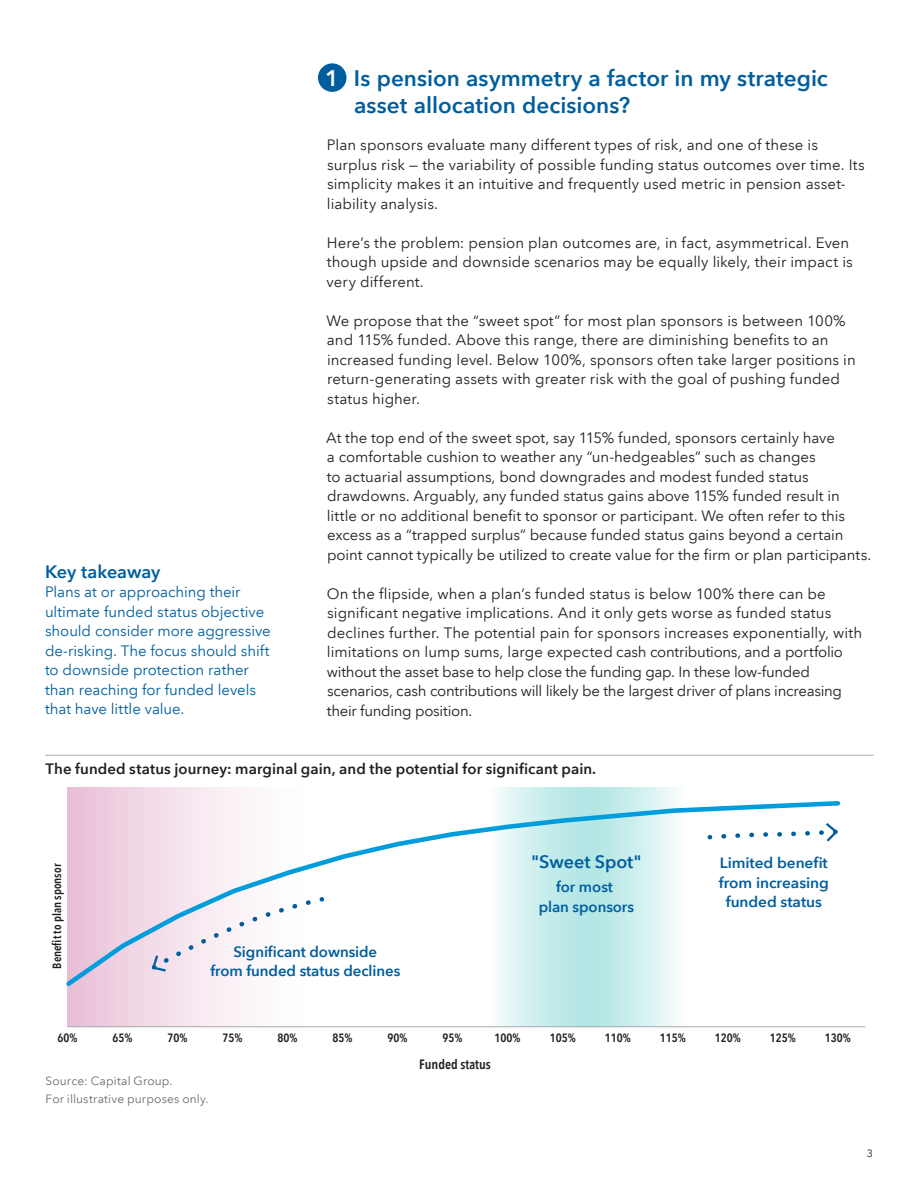
<style>
.page{position:relative;width:918px;height:1188px;background:#fff}
.page>*{position:absolute;margin:0;border:0;box-sizing:border-box;transform-origin:0 0}
.Sapphire_Header-Span{font:600 22.5px/27px "Avenir Next LT Com";color:#005e9e}
.Body_Black{font:600 18px "Avenir Next LT Com";letter-spacing:-.005em;color:#005e9e}
.Body_Black-2{font:15px/19.5px "Avenir Next LT Com";color:#231f20}
.Body_Black-3{font:15px/19.5px "Avenir Next LT Com";letter-spacing:-.005em;color:#005e9e}
.t1{font:600 15px/19.5px "Avenir Next LT Com";letter-spacing:-.005em;color:#005e9e;text-align:center}
.Graphic_Headline{font:600 15px "Avenir Next LT Com";letter-spacing:.005em;color:#231f20}
.t2{font:600 condensed 13.5px "Avenir Next LT Com";color:#231f20}
.t3{font:600 condensed 12px "Avenir Next LT Com";color:#231f20}
.Footnotes_70____8_10{font:12px "Avenir Next LT Com";letter-spacing:.01em;color:#6c6d70}
.t4{font:10.5px "Avenir Next LT Com";color:#231f20}
.s1{color:#fff}
</style>
<div class="page">
<div style="left:318px;top:63px;width:28px;height:29px;background:#005e9e;border-radius:50%"></div>
<hr style="left:46px;top:755px;width:828px;height:1px;background:#a8a9ad">
<div style="left:67px;top:787px;width:247px;height:240px;background:linear-gradient(to right,#eac3d8,#fff)"></div>
<svg style="left:498px;top:787px;width:179px;height:239px;background:#cdeeed"></svg>
<svg style="left:66px;top:799px;width:775px;height:191px"></svg>
<hr style="left:67px;top:1026px;width:798px;height:1px;background:#a8a9ad">
<svg style="left:148px;top:895px;width:179px;height:79px"></svg>
<svg style="left:705px;top:823px;width:135px;height:19px"></svg>
<p class="Body_Black" style="left:45px;top:560px;width:117px">Key takeaway</p>
<p class="Body_Black-3" style="left:45px;top:582px;width:227px">Plans at or approaching their ultimate funded status objective should consider more aggressive de-risking. The focus should shift to downside protection rather than reaching for funded levels that have little value.</p>
<p class="Sapphire_Header-Span" style="left:354px;top:64px;width:475px;text-indent:-29px"><span class="s1">1</span> Is pension asymmetry a factor in my strategic asset allocation decisions?</p>
<p class="Body_Black-2" style="left:327px;top:135px;width:539px">Plan sponsors evaluate many different types of risk, and one of these is surplus risk — the variability of possible funding status outcomes over time. Its simplicity makes it an intuitive and frequently used metric in pension asset&shy;liability analysis.</p>
<p class="Body_Black-2" style="left:327px;top:233px;width:528px">Here’s the problem: pension plan outcomes are, in fact, asymmetrical. Even though upside and downside scenarios may be equally likely, their impact is very different.</p>
<p class="Body_Black-2" style="left:326px;top:311px;width:531px">We propose that the “sweet spot” for most plan sponsors is between 100% and 115% funded. Above this range, there are diminishing benefits to an increased funding level. Below 100%, sponsors often take larger positions in return-generating assets with greater risk with the goal of pushing funded status higher.</p>
<p class="Body_Black-2" style="left:326px;top:428px;width:546px">At the top end of the sweet spot, say 115% funded, sponsors certainly have<br>a comfortable cushion to weather any “un-hedgeables” such as changes<br>to actuarial assumptions, bond downgrades and modest funded status drawdowns. Arguably, any funded status gains above 115% funded result in little or no additional benefit to sponsor or participant. We often refer to this excess as a “trapped surplus” because funded status gains beyond a certain point cannot typically be utilized to create value for the firm or plan participants.</p>
<p class="Body_Black-2" style="left:327px;top:584px;width:537px">On the flipside, when a plan’s funded status is below 100% there can be significant negative implications. And it only gets worse as funded status declines further. The potential pain for sponsors increases exponentially, with limitations on lump sums, large expected cash contributions, and a portfolio without the asset base to help close the funding gap. In these low-funded scenarios, cash contributions will likely be the largest driver of plans increasing their funding position.</p>
<p class="Graphic_Headline" style="left:46px;top:760px;width:552px">The funded status journey: marginal gain, and the potential for significant pain.</p>
<p class="t3" style="left:50px;top:969px;width:106px;rotate:-90deg">Benefit to plan sponsor</p>
<p class="t1" style="left:210px;top:941px;width:192px">Significant downside<br>from funded status declines</p>
<p class="Body_Black" style="left:531px;top:851px;width:112px">"Sweet Spot"</p>
<p class="t1" style="left:539px;top:877px;width:97px">for most<br>plan sponsors</p>
<p class="t1" style="left:719px;top:853px;width:112px">Limited benefit from increasing funded status</p>
<p class="t3" style="left:57px;top:1030px;width:21px">60%</p>
<p class="t3" style="left:112px;top:1030px;width:21px">65%</p>
<p class="t3" style="left:167px;top:1030px;width:21px">70%</p>
<p class="t3" style="left:222px;top:1030px;width:21px">75%</p>
<p class="t3" style="left:278px;top:1030px;width:21px">80%</p>
<p class="t3" style="left:333px;top:1030px;width:21px">85%</p>
<p class="t3" style="left:388px;top:1030px;width:21px">90%</p>
<p class="t3" style="left:443px;top:1030px;width:21px">95%</p>
<p class="t3" style="left:495px;top:1030px;width:27px">100%</p>
<p class="t3" style="left:550px;top:1030px;width:27px">105%</p>
<p class="t3" style="left:605px;top:1030px;width:27px">110%</p>
<p class="t3" style="left:660px;top:1030px;width:27px">115%</p>
<p class="t3" style="left:715px;top:1030px;width:27px">120%</p>
<p class="t3" style="left:770px;top:1030px;width:27px">125%</p>
<p class="t3" style="left:825px;top:1030px;width:27px">130%</p>
<p class="t2" style="left:419px;top:1056px;width:73px">Funded status</p>
<p class="Footnotes_70____8_10" style="left:46px;top:1073px;width:129px">Source: Capital Group.</p>
<p class="Footnotes_70____8_10" style="left:46px;top:1091px;width:165px">For illustrative purposes only.</p>
<p class="t4" style="left:867px;top:1147px;width:8px">3</p>
</div>
